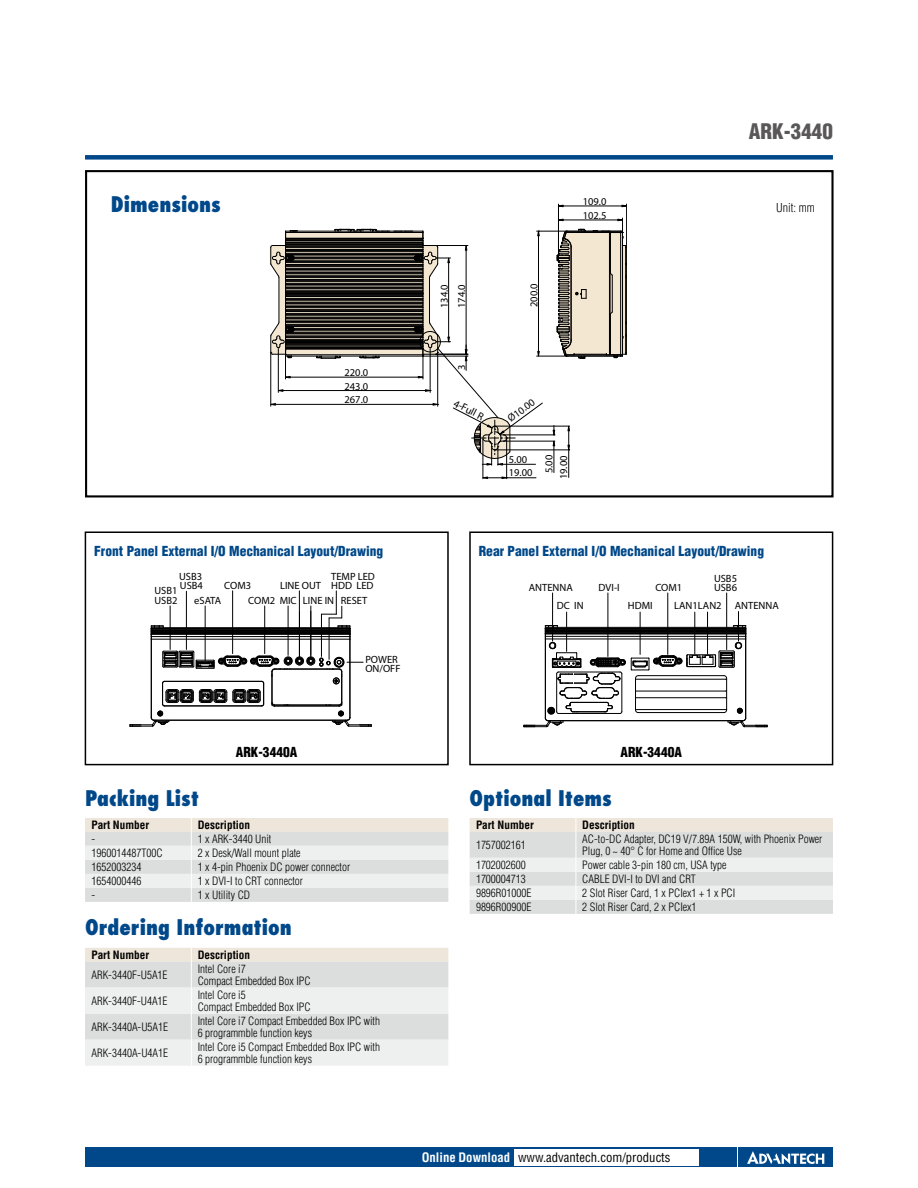
<style>
.page{position:relative;width:918px;height:1188px;background:#fff}
.page>*{position:absolute;margin:0;border:0;box-sizing:border-box;transform-origin:0 0}
.DS_Paragraph_Header{font:800 condensed 21px "Futura";color:#004889}
.DS_Headline-1P{font:900 condensed 21px "Helvetica";color:#595757}
.DS_Paragraph_Subhead{font:900 condensed 13.5px "Helvetica";color:#004889}
.DS_Paragraph_Subhead-2{font:900 condensed 13.5px "Helvetica";color:#000}
.DS_www{font:condensed 12.75px "Helvetica";color:#000}
.DS_www-2{font:700 condensed 12.75px "Helvetica";color:#fff}
.DS_Body_Text{font:300 condensed 12px "Helvetica";color:#000}
.DS_Tab-data{font:300 condensed 11.25px/12px "Helvetica";color:#000}
.DS_Tab-data-2{font:700 condensed 11.25px "Helvetica";color:#000}
.t1{font:10.5px/9.8px "Myriad Pro";color:#000}
.t2{font:10.5px/18px "Myriad";color:#000}
.s1{font-family:"Myriad";color:#040000}
</style>
<div class="page">
<div style="left:85px;top:155px;width:748px;height:5px;background:#004889"></div>
<div style="left:85px;top:1147px;width:651px;height:20px;background:#004889"></div>
<div style="left:738px;top:1147px;width:95px;height:20px;background:#004889"></div>
<svg style="left:747px;top:1151px;width:77px;height:13px"></svg>
<div style="left:514px;top:1149px;width:184px;height:16px;background:#fff"></div>
<div style="left:85px;top:170px;width:749px;height:327px;border:2px solid #000"></div>
<svg style="left:85px;top:818px;width:363px;height:84px;background:#e5e4e2"></svg>
<svg style="left:85px;top:948px;width:363px;height:118px;background:#e6e6e4"></svg>
<svg style="left:470px;top:818px;width:363px;height:96px;background:#e4e3e2"></svg>
<hr style="left:558px;top:204px;width:1px;height:56px;background:#000">
<hr style="left:626px;top:204px;width:1px;height:42px;background:#000">
<hr style="left:563px;top:206px;width:59px;height:1px;background:#000">
<svg style="left:559px;top:204px;width:5px;height:4px"></svg>
<svg style="left:621px;top:204px;width:6px;height:4px"></svg>
<svg style="left:270px;top:218px;width:357px;height:261px"></svg>
<div style="left:85px;top:531px;width:364px;height:234px;border:2px solid #000"></div>
<div style="left:469px;top:531px;width:364px;height:234px;border:2px solid #000"></div>
<hr style="left:608px;top:593px;width:1px;height:63px;background:#000">
<hr style="left:667px;top:593px;width:1px;height:61px;background:#000">
<hr style="left:726px;top:593px;width:1px;height:57px;background:#000">
<svg style="left:523px;top:612px;width:245px;height:115px"></svg>
<hr style="left:552px;top:593px;width:1px;height:48px;background:#000">
<hr style="left:151px;top:633px;width:199px;height:1px;background:#000">
<hr style="left:152px;top:632px;width:197px;height:1px;background:#000">
<hr style="left:151px;top:631px;width:199px;height:1px;background:#000">
<hr style="left:151px;top:630px;width:199px;height:1px;background:#000">
<hr style="left:152px;top:629px;width:197px;height:1px;background:#000">
<hr style="left:151px;top:628px;width:199px;height:1px;background:#000">
<hr style="left:152px;top:627px;width:197px;height:1px;background:#000">
<hr style="left:151px;top:639px;width:1px;height:79px;background:#000">
<hr style="left:349px;top:639px;width:1px;height:79px;background:#000">
<hr style="left:151px;top:639px;width:199px;height:1px;background:#000">
<hr style="left:350px;top:639px;width:1px;height:79px;background:#000">
<hr style="left:151px;top:636px;width:199px;height:1px;background:#000">
<hr style="left:152px;top:634px;width:198px;height:1px;background:#000">
<svg style="left:150px;top:625px;width:14px;height:15px"></svg>
<svg style="left:337px;top:625px;width:14px;height:15px"></svg>
<hr style="left:170px;top:606px;width:1px;height:43px;background:#000">
<hr style="left:186px;top:591px;width:1px;height:58px;background:#000">
<hr style="left:232px;top:591px;width:1px;height:63px;background:#000">
<hr style="left:264px;top:606px;width:1px;height:48px;background:#000">
<hr style="left:288px;top:606px;width:1px;height:49px;background:#000">
<hr style="left:310px;top:606px;width:1px;height:49px;background:#000">
<hr style="left:321px;top:614px;width:1px;height:42px;background:#000">
<hr style="left:329px;top:618px;width:1px;height:41px;background:#000">
<svg style="left:130px;top:650px;width:242px;height:77px"></svg>
<hr style="left:299px;top:591px;width:1px;height:64px;background:#000">
<svg style="left:321px;top:591px;width:21px;height:28px"></svg>
<hr style="left:205px;top:606px;width:1px;height:55px;background:#000">
<p class="DS_Headline-1P" style="left:749px;top:119px;width:86px">ARK-3440</p>
<p class="DS_Paragraph_Header" style="left:111px;top:191px;width:111px">Dimensions</p>
<p class="DS_Body_Text" style="left:776px;top:201px;width:40px">Unit: mm</p>
<p class="t1" style="left:583px;top:194px;width:25px;line-height:14px">109.0<br>102.5</p>
<p class="t1" style="left:345px;top:366px;width:25px;line-height:13.4px">220.0<br>243.0</p>
<p class="t1" style="left:345px;top:395px;width:25px">267.0</p>
<p class="t1" style="left:435px;top:308px;width:25px;line-height:17.5px;rotate:-90deg">134.0<br>174.0</p>
<p class="t1" style="left:529px;top:307px;width:25px;rotate:-90deg">200.0</p>
<p class="t1" style="left:457px;top:370px;width:7px;rotate:-90deg">3</p>
<p class="t1" style="left:457px;top:398px;width:33px;rotate:27deg">4-Full R</p>
<p class="t1" style="left:506px;top:415px;width:32px;rotate:-36deg"><span class="s1">Ø</span>10.00</p>
<p class="t1" style="left:509px;top:454px;width:20px">5.00</p>
<p class="t1" style="left:509px;top:468px;width:25px">19.00</p>
<p class="t1" style="left:544px;top:473px;width:20px;rotate:-90deg">5.00</p>
<p class="t1" style="left:559px;top:479px;width:25px;rotate:-90deg">19.00</p>
<p class="DS_Paragraph_Subhead" style="left:94px;top:542px;width:291px">Front Panel External I/O Mechanical Layout/Drawing</p>
<p class="DS_Paragraph_Subhead" style="left:479px;top:542px;width:287px">Rear Panel External I/O Mechanical Layout/Drawing</p>
<p class="t1" style="left:179px;top:571px;width:25px">USB3<br>USB4</p>
<p class="t1" style="left:331px;top:572px;width:45px">TEMP LED</p>
<p class="t1" style="left:224px;top:581px;width:28px">COM3</p>
<p class="t1" style="left:248px;top:578px;width:127px;line-height:14.7px;text-indent:83px">HDD LED<br>COM2 MIC LINE IN RESET</p>
<p class="t1" style="left:280px;top:581px;width:43px">LINE OUT</p>
<p class="t1" style="left:154px;top:586px;width:25px">USB1<br>USB2</p>
<p class="t1" style="left:194px;top:595px;width:28px">eSATA</p>
<p class="t2" style="left:529px;top:579px;width:45px">ANTENNA</p>
<p class="t2" style="left:557px;top:597px;width:28px">DC IN</p>
<p class="t2" style="left:599px;top:579px;width:23px">DVI-I</p>
<p class="t2" style="left:714px;top:570px;width:25px">USB5</p>
<p class="t2" style="left:655px;top:579px;width:28px">COM1</p>
<p class="t2" style="left:735px;top:579px;width:45px;text-indent:-21px">USB6<br>ANTENNA</p>
<p class="t2" style="left:628px;top:597px;width:26px">HDMI</p>
<p class="t2" style="left:674px;top:597px;width:49px">LAN1LAN2</p>
<p class="t1" style="left:365px;top:655px;width:34px">POWER</p>
<p class="t1" style="left:365px;top:664px;width:37px">ON/OFF</p>
<p class="DS_Paragraph_Subhead-2" style="left:236px;top:743px;width:63px">ARK-3440A</p>
<p class="DS_Paragraph_Subhead-2" style="left:621px;top:743px;width:63px">ARK-3440A</p>
<p class="DS_Paragraph_Header" style="left:85px;top:784px;width:116px">Packing List</p>
<p class="DS_Tab-data-2" style="left:91px;top:818px;width:59px">Part Number</p>
<p class="DS_Tab-data-2" style="left:198px;top:818px;width:54px">Description</p>
<p class="DS_Tab-data" style="left:91px;top:833px;width:5px">-</p>
<p class="DS_Tab-data" style="left:198px;top:833px;width:75px">1 x ARK-3440 Unit</p>
<p class="DS_Tab-data" style="left:91px;top:847px;width:73px">1960014487T00C</p>
<p class="DS_Tab-data" style="left:198px;top:847px;width:104px">2 x Desk/Wall mount plate</p>
<p class="DS_Tab-data" style="left:91px;top:861px;width:51px">1652003234</p>
<p class="DS_Tab-data" style="left:198px;top:861px;width:154px">1 x 4-pin Phoenix DC power connector</p>
<p class="DS_Tab-data" style="left:91px;top:875px;width:51px">1654000446</p>
<p class="DS_Tab-data" style="left:198px;top:875px;width:107px">1 x DVI-I to CRT connector</p>
<p class="DS_Tab-data" style="left:91px;top:889px;width:5px">-</p>
<p class="DS_Tab-data" style="left:198px;top:889px;width:54px">1 x Utility CD</p>
<p class="DS_Paragraph_Header" style="left:85px;top:914px;width:208px">Ordering Information</p>
<p class="DS_Tab-data-2" style="left:91px;top:948px;width:59px">Part Number</p>
<p class="DS_Tab-data-2" style="left:198px;top:948px;width:54px">Description</p>
<p class="DS_Tab-data" style="left:91px;top:969px;width:78px">ARK-3440F-U5A1E</p>
<p class="DS_Tab-data" style="left:198px;top:963px;width:115px">Intel Core i7<br>Compact Embedded Box IPC</p>
<p class="DS_Tab-data" style="left:91px;top:995px;width:78px">ARK-3440F-U4A1E</p>
<p class="DS_Tab-data" style="left:198px;top:989px;width:115px">Intel Core i5<br>Compact Embedded Box IPC</p>
<p class="DS_Tab-data" style="left:91px;top:1021px;width:78px">ARK-3440A-U5A1E</p>
<p class="DS_Tab-data" style="left:198px;top:1015px;width:184px">Intel Core i7 Compact Embedded Box IPC with<br>6 programmble function keys</p>
<p class="DS_Tab-data" style="left:91px;top:1047px;width:78px">ARK-3440A-U4A1E</p>
<p class="DS_Tab-data" style="left:198px;top:1041px;width:184px">Intel Core i5 Compact Embedded Box IPC with<br>6 programmble function keys</p>
<p class="DS_Paragraph_Header" style="left:470px;top:784px;width:144px">Optional Items</p>
<p class="DS_Tab-data-2" style="left:476px;top:818px;width:59px">Part Number</p>
<p class="DS_Tab-data-2" style="left:582px;top:818px;width:54px">Description</p>
<p class="DS_Tab-data" style="left:476px;top:839px;width:51px">1757002161</p>
<p class="DS_Tab-data" style="left:582px;top:833px;width:242px">AC-to-DC Adapter, DC19 V/7.89A 150W, with Phoenix Power<br>Plug, 0 ~ 40° C for Home and Office Use</p>
<p class="DS_Tab-data" style="left:476px;top:859px;width:51px">1702002600</p>
<p class="DS_Tab-data" style="left:582px;top:859px;width:146px">Power cable 3-pin 180 cm, USA type</p>
<p class="DS_Tab-data" style="left:476px;top:873px;width:51px">1700004713</p>
<p class="DS_Tab-data" style="left:582px;top:873px;width:115px">CABLE DVI-I to DVI and CRT</p>
<p class="DS_Tab-data" style="left:476px;top:887px;width:57px">9896R01000E</p>
<p class="DS_Tab-data" style="left:582px;top:887px;width:155px">2 Slot Riser Card, 1 x PCIex1 + 1 x PCI</p>
<p class="DS_Tab-data" style="left:476px;top:901px;width:57px">9896R00900E</p>
<p class="DS_Tab-data" style="left:582px;top:901px;width:116px">2 Slot Riser Card, 2 x PCIex1</p>
<p class="DS_www-2" style="left:422px;top:1150px;width:90px">Online Download</p>
<p class="DS_www" style="left:518px;top:1150px;width:154px">www.advantech.com/products</p>
</div>
